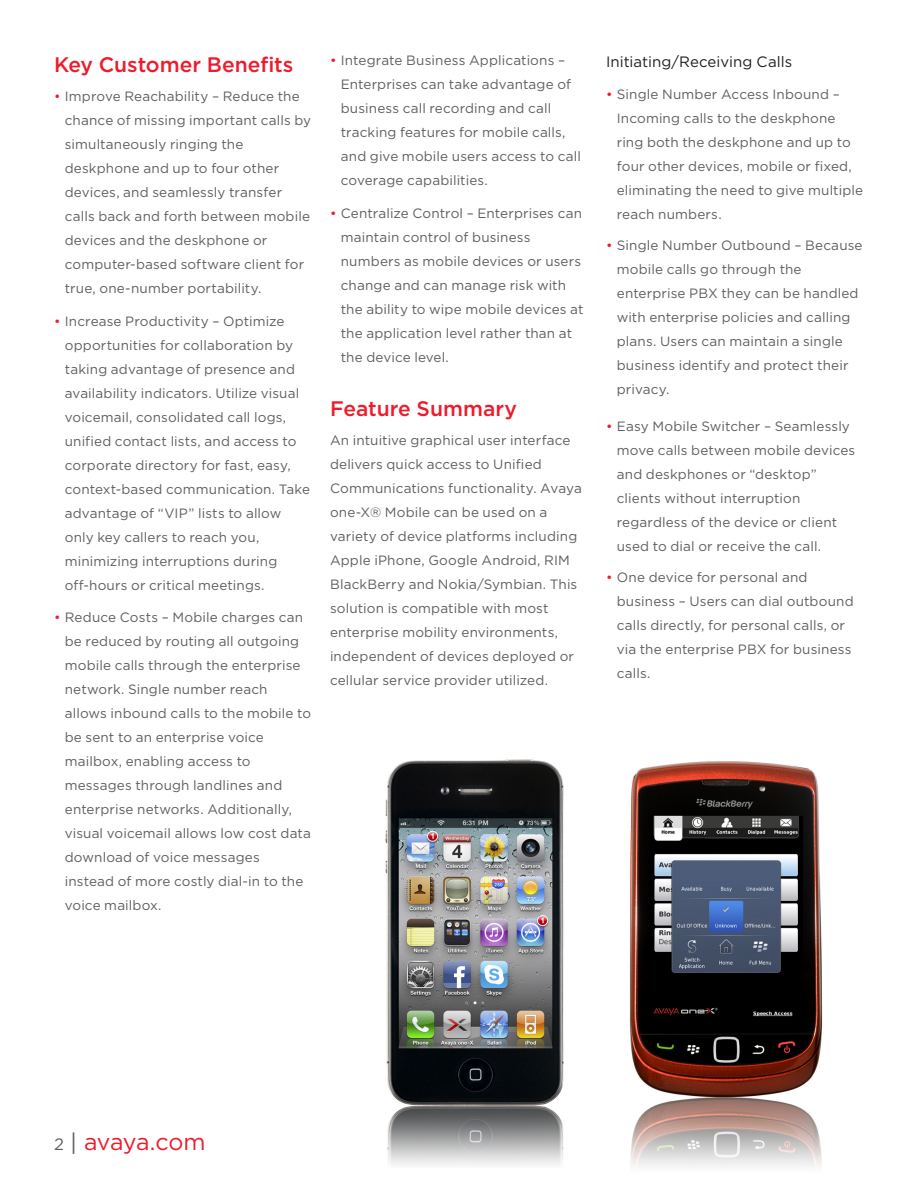
<style>
.page{position:relative;width:918px;height:1188px;background:#fff}
.page>*{position:absolute;margin:0;border:0;box-sizing:border-box;transform-origin:0 0}
.t1{font:23.25px "Gotham";letter-spacing:-.015em;color:#ee1b2c}
.Body_Header{font:500 21px "Gotham";color:#ee1b2c}
.Body_Subhead{font:15px "Gotham";color:#231f20}
.Bullet_copy{font:13.5px/24px "Gotham";letter-spacing:.01em;color:#5f5f62}
.Body_copy{font:13.5px/24px "Gotham";letter-spacing:.01em;color:#5f5f62}
.last_bullet{font:13.5px/24px "Gotham";letter-spacing:.01em;color:#5f5f62}
.s1{color:#ee1b2c}
.s2{font-size:16.5px;color:#5f5f62}
.s3{color:#5f5f62}
</style>
<div class="page">
<img style="left:629px;top:761px;width:194px;height:406px">
<img style="left:385px;top:759px;width:179px;height:406px">
<p class="Body_Header" style="left:54px;top:52px;width:241px">Key Customer Benefits</p>
<p class="Bullet_copy" style="left:65px;top:84px;width:248px;text-indent:-11px"><span class="s1">•</span> Improve Reachability – Reduce the chance of missing important calls by simultaneously ringing the deskphone and up to four other devices, and seamlessly transfer calls back and forth between mobile devices and the deskphone or computer-based software client for true, one-number portability.</p>
<p class="Bullet_copy" style="left:65px;top:309px;width:247px;text-indent:-11px"><span class="s1">•</span> Increase Productivity – Optimize opportunities for collaboration by taking advantage of presence and availability indicators. Utilize visual voicemail, consolidated call logs, unified contact lists, and access to corporate directory for fast, easy, context-based communication. Take advantage of “VIP” lists to allow only key callers to reach you, minimizing interruptions during off-hours or critical meetings.</p>
<p class="Bullet_copy" style="left:65px;top:605px;width:248px;text-indent:-11px"><span class="s1">•</span> Reduce Costs – Mobile charges can be reduced by routing all outgoing mobile calls through the enterprise network. Single number reach allows inbound calls to the mobile to be sent to an enterprise voice mailbox, enabling access to messages through landlines and enterprise networks. Additionally, visual voicemail allows low cost data download of voice messages instead of more costly dial-in to the voice mailbox.</p>
<p class="Bullet_copy" style="left:341px;top:48px;width:242px;text-indent:-11px"><span class="s1">•</span> Integrate Business Applications – Enterprises can take advantage of business call recording and call tracking features for mobile calls, and give mobile users access to call coverage capabilities.</p>
<p class="last_bullet" style="left:341px;top:201px;width:244px;text-indent:-11px"><span class="s1">•</span> Centralize Control – Enterprises can maintain control of business numbers as mobile devices or users change and can manage risk with the ability to wipe mobile devices at the application level rather than at the device level.</p>
<p class="Body_Header" style="left:330px;top:397px;width:189px">Feature Summary</p>
<p class="Body_copy" style="left:330px;top:428px;width:253px">An intuitive graphical user interface delivers quick access to Unified Communications functionality. Avaya one-X® Mobile can be used on a variety of device platforms including Apple iPhone, Google Android, RIM BlackBerry and Nokia/Symbian. This solution is compatible with most enterprise mobility environments, independent of devices deployed or cellular service provider utilized.</p>
<p class="Body_Subhead" style="left:606px;top:53px;width:188px">Initiating/Receiving Calls</p>
<p class="Bullet_copy" style="left:617px;top:82px;width:248px;text-indent:-11px"><span class="s1">•</span> Single Number Access Inbound –<br>Incoming calls to the deskphone ring both the deskphone and up to four other devices, mobile or fixed, eliminating the need to give multiple reach numbers.</p>
<p class="Bullet_copy" style="left:617px;top:233px;width:247px;text-indent:-11px"><span class="s1">•</span> Single Number Outbound – Because mobile calls go through the enterprise PBX they can be handled with enterprise policies and calling plans. Users can maintain a single business identify and protect their privacy.</p>
<p class="Bullet_copy" style="left:617px;top:414px;width:240px;text-indent:-11px"><span class="s1">•</span> Easy Mobile Switcher – Seamlessly move calls between mobile devices and deskphones or “desktop” clients without interruption regardless of the device or client used to dial or receive the call.</p>
<p class="Bullet_copy" style="left:617px;top:565px;width:238px;text-indent:-11px"><span class="s1">•</span> One device for personal and business – Users can dial outbound calls directly, for personal calls, or via the enterprise PBX for business calls.</p>
<h1 class="t1" style="left:54px;top:1129px;width:153px"><span class="s2">2</span> <span class="s3">|</span> avaya.com</h1>
</div>
